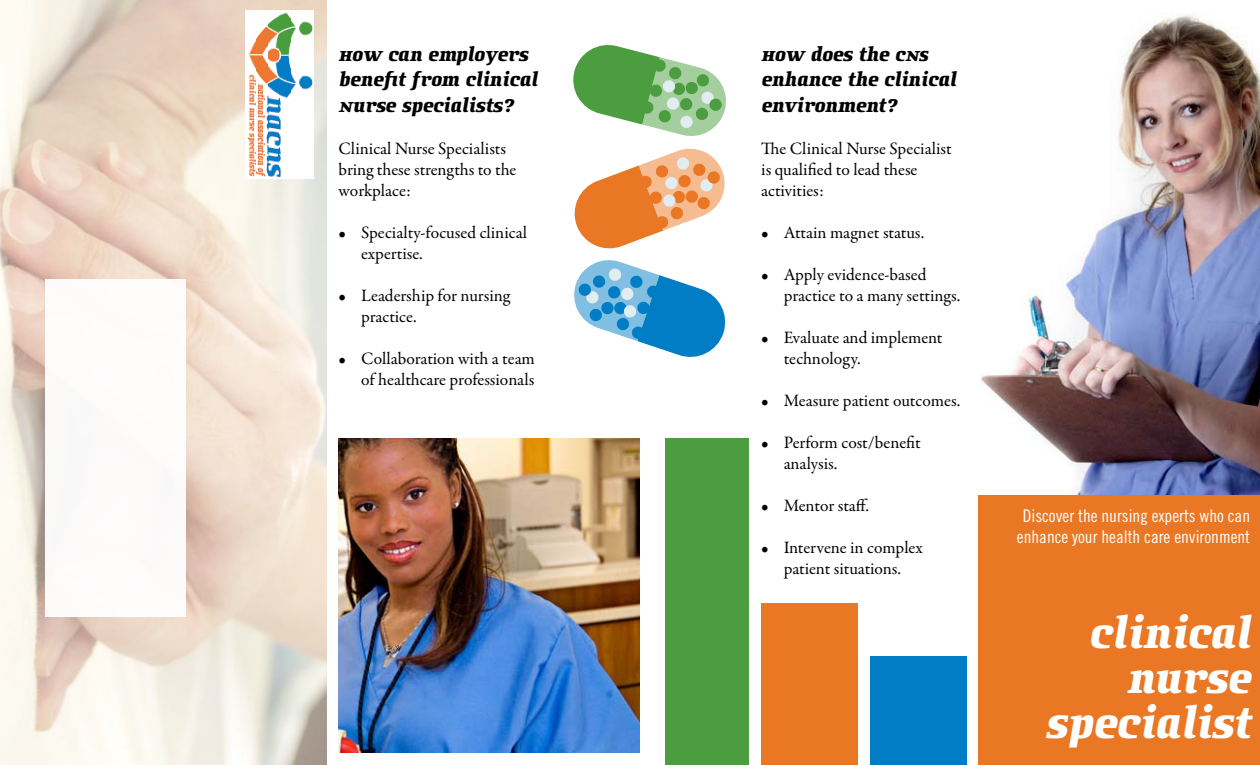
<style>
.page{position:relative;width:1260px;height:765px;background:#fff}
.page>*{position:absolute;margin:0;border:0;box-sizing:border-box;transform-origin:0 0}
.t1{font:italic 47.5px/45px "Anubis";color:#fff;text-align:right}
.t2{font:italic 21.25px/25.5px "Anubis";color:#000}
.t3{font:17.5px/21px "Garamond Premr Pro";color:#000}
.t4{font:17.5px/21px "Trade Gothic Cond Eighteen";color:#fff;text-align:center}
</style>
<div class="page">
<img style="left:978px;top:15px;width:282px;height:481px">
<img style="left:0;top:1px;width:326px;height:763px">
<div style="left:979px;top:495px;width:281px;height:270px;background:#ea7724"></div>
<img style="left:245px;top:10px;width:68px;height:169px">
<div style="left:45px;top:279px;width:141px;height:338px;background:#fff"></div>
<div style="left:761px;top:603px;width:97px;height:162px;background:#ea7724"></div>
<div style="left:870px;top:656px;width:96px;height:109px;background:#007dc5"></div>
<div style="left:665px;top:439px;width:84px;height:326px;background:#4b9d3f"></div>
<img style="left:339px;top:439px;width:301px;height:313px">
<svg style="left:573px;top:45px;width:153px;height:312px"></svg>
<p class="t2" style="left:339px;top:43px;width:200px">How can employers benefit from Clinical<br>Nurse Specialists?</p>
<p class="t3" style="left:339px;top:138px;width:179px">Clinical Nurse Specialists bring these strengths to the workplace:</p>
<p class="t3" style="left:361px;top:222px;width:168px">Specialty-focused clinical expertise.</p>
<p class="t3" style="left:361px;top:285px;width:150px">Leadership for nursing practice.</p>
<p class="t3" style="left:361px;top:348px;width:175px">Collaboration with a team of healthcare professionals</p>
<p class="t3" style="left:339px;top:222px;width:9px">•</p>
<p class="t3" style="left:339px;top:285px;width:9px">•</p>
<p class="t3" style="left:339px;top:348px;width:9px">•</p>
<p class="t2" style="left:761px;top:43px;width:196px">How does the CNS enhance the clinical environment?</p>
<p class="t3" style="left:761px;top:138px;width:192px">The Clinical Nurse Specialist is qualified to lead these activities:</p>
<p class="t3" style="left:784px;top:222px;width:142px">Attain magnet status.</p>
<p class="t3" style="left:784px;top:264px;width:178px">Apply evidence-based practice to a many settings.</p>
<p class="t3" style="left:784px;top:327px;width:160px">Evaluate and implement technology.</p>
<p class="t3" style="left:784px;top:390px;width:178px">Measure patient outcomes.</p>
<p class="t3" style="left:784px;top:432px;width:139px">Perform cost/benefit analysis.</p>
<p class="t3" style="left:784px;top:495px;width:87px">Mentor staff.</p>
<p class="t3" style="left:784px;top:537px;width:141px">Intervene in complex patient situations.</p>
<p class="t3" style="left:761px;top:222px;width:9px">•</p>
<p class="t3" style="left:761px;top:264px;width:9px">•</p>
<p class="t3" style="left:761px;top:327px;width:9px">•</p>
<p class="t3" style="left:761px;top:390px;width:9px">•</p>
<p class="t3" style="left:761px;top:432px;width:9px">•</p>
<p class="t3" style="left:761px;top:495px;width:9px">•</p>
<p class="t3" style="left:761px;top:537px;width:9px">•</p>
<p class="t4" style="left:1017px;top:505px;width:235px">Discover the nursing experts who can enhance your health care environment</p>
<h1 class="t1" style="left:1045px;top:614px;width:206px">clinical nurse specialist</h1>
</div>
